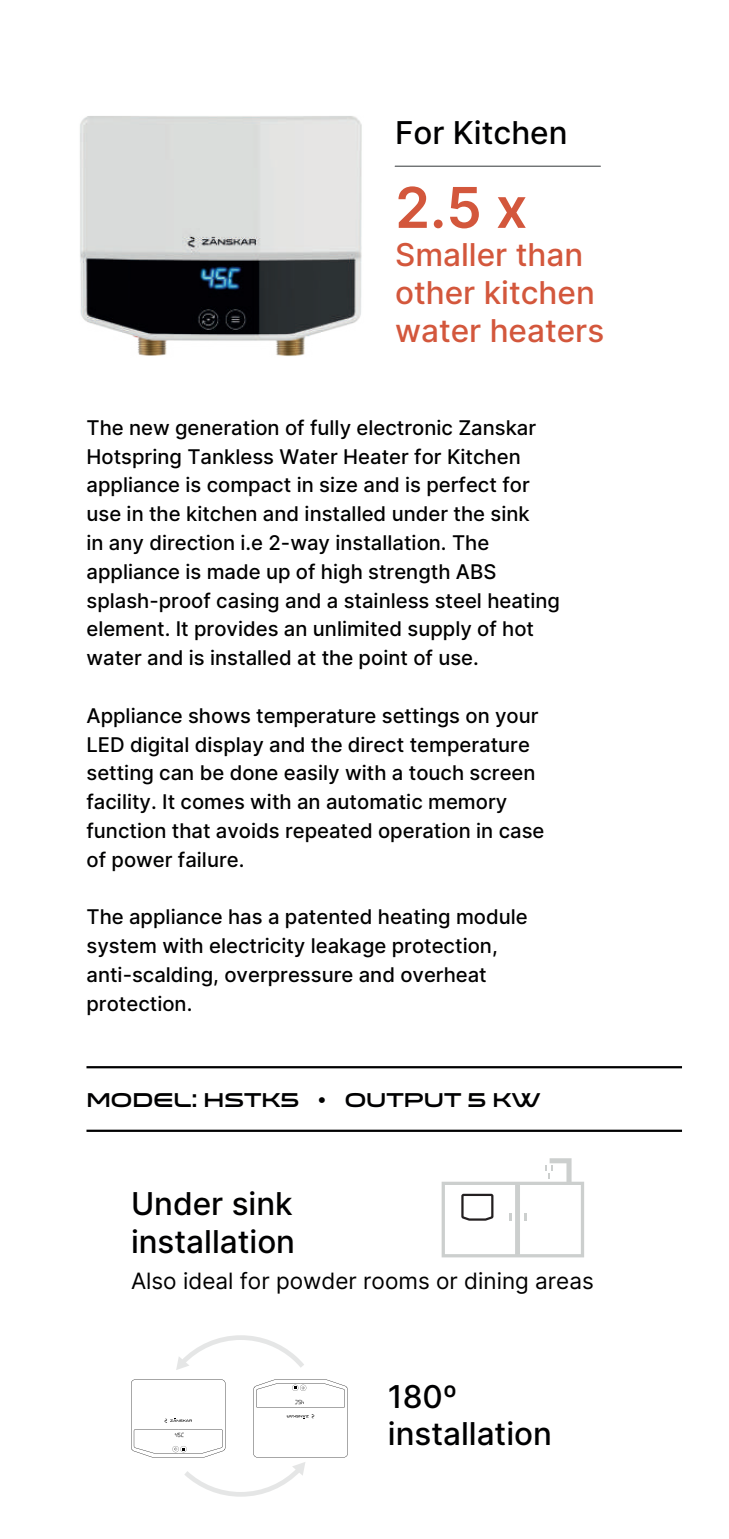
<style>
.page{position:relative;width:729px;height:1539px;background:#fff}
.page>*{position:absolute;margin:0;border:0;box-sizing:border-box;transform-origin:0 0}
.t1{font:56.25px "Inter V";color:#d3573c}
.t2{font:500 31.5px/37.8px "Inter";color:#000001}
.t3{font:500 31.5px/37.8px "Inter";color:#d3573c}
.t4{font:22.5px "Inter V";color:#000}
.t5{font:500 20.25px/28.8px "Inter";color:#000001}
.t6{font:20.25px "Venera 900";color:#000001}
</style>
<div class="page">
<img style="left:80px;top:116px;width:347px;height:240px">
<svg style="left:408px;top:336px;width:18px;height:20px"></svg>
<hr style="left:86px;top:1066px;width:596px;height:2px;background:#000001">
<hr style="left:86px;top:1130px;width:596px;height:2px;background:#000001">
<svg style="left:176px;top:1335px;width:128px;height:35px"></svg>
<svg style="left:131px;top:1379px;width:217px;height:118px"></svg>
<svg style="left:442px;top:1158px;width:142px;height:99px"></svg>
<hr style="left:395px;top:166px;width:205px;height:1px;background:#33373a">
<h2 class="t2" style="left:395px;top:113px;width:174px">For Kitchen</h2>
<h1 class="t1" style="left:395px;top:167px;width:134px">2.5 x</h1>
<h2 class="t3" style="left:395px;top:235px;width:211px">Smaller than other kitchen water heaters</h2>
<p class="t5" style="left:86px;top:413px;width:475px">The new generation of fully electronic Zanskar Hotspring Tankless Water Heater for Kitchen appliance is compact in size and is perfect for use in the kitchen and installed under the sink<br>in any direction i.e 2-way installation. The appliance is made up of high strength ABS splash-proof casing and a stainless steel heating element. It provides an unlimited supply of hot water and is installed at the point of use.</p>
<p class="t5" style="left:86px;top:701px;width:459px">Appliance shows temperature settings on your LED digital display and the direct temperature setting can be done easily with a touch screen facility. It comes with an automatic memory function that avoids repeated operation in case of power failure.</p>
<p class="t5" style="left:86px;top:902px;width:443px">The appliance has a patented heating module system with electricity leakage protection, anti-scalding, overpressure and overheat protection.</p>
<p class="t6" style="left:86px;top:1088px;width:456px">MODEL: HSTK5 • OUTPUT 5 KW</p>
<h2 class="t2" style="left:131px;top:1184px;width:166px">Under sink installation</h2>
<p class="t4" style="left:131px;top:1264px;width:464px">Also ideal for powder rooms or dining areas</p>
<h2 class="t2" style="left:388px;top:1377px;width:166px">180º installation</h2>
</div>
